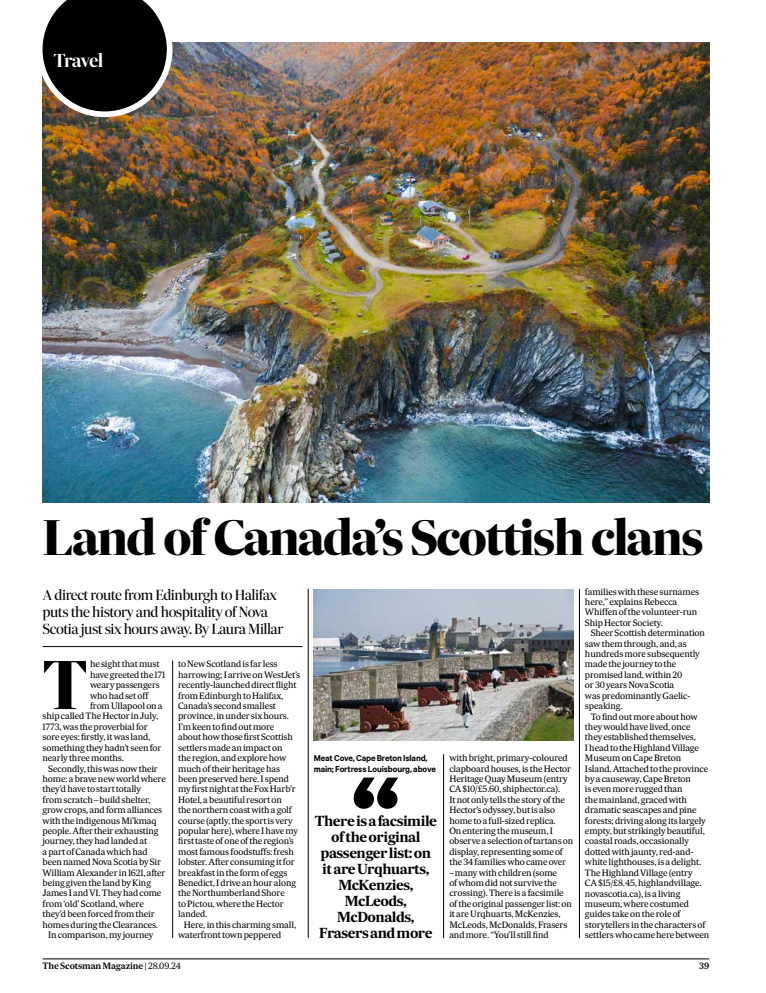
<style>
.page{position:relative;width:766px;height:993px;background:#fff}
.page>*{position:absolute;margin:0;border:0;box-sizing:border-box;transform-origin:0 0}
.t1{font:800 66.2px "Sueca Bn";color:#000}
.t2{font:800 48px "Sueca Bn";letter-spacing:-.045em;color:#000}
.t3{font:600 18px "Sueca Bn";letter-spacing:-.065em;color:#fff}
.t4{font:14px/16.8px "Sueca Bn";letter-spacing:-.035em;color:#000}
.t5{font:700 14px/16px "Sueca Tx";letter-spacing:-.035em;color:#000;text-align:center}
.t6{font:600 9.6px/10.4px "Calibre";letter-spacing:-.015em;color:#000}
.t7{font:8.8px/10.4px "Sueca Tx";letter-spacing:-.015em;color:#000}
.t8{font:600 8.8px "Sueca Tx";letter-spacing:-.015em;color:#000}
.s1{font-weight:400}
</style>
<div class="page">
<hr style="left:443px;top:754px;width:1px;height:183px;background:#000">
<hr style="left:172px;top:660px;width:1px;height:277px;background:#000">
<hr style="left:308px;top:588px;width:1px;height:349px;background:#000">
<hr style="left:579px;top:588px;width:1px;height:349px;background:#000">
<hr style="left:43px;top:646px;width:259px;height:1px;background:#000">
<img style="left:43px;top:43px;width:666px;height:459px">
<img style="left:314px;top:589px;width:259px;height:151px">
<svg style="left:353px;top:777px;width:45px;height:31px"></svg>
<hr style="left:43px;top:958px;width:666px;height:1px;background:#000">
<svg style="left:42px;top:0;width:130px;height:117px;background:#2e2c2a"></svg>
<h3 class="t3" style="left:54px;top:50px;width:51px">Travel</h3>
<h2 class="t2" style="left:43px;top:508px;width:662px">Land of Canada’s Scottish clans</h2>
<h3 class="t4" style="left:43px;top:586px;width:242px">A direct route from Edinburgh to Halifax puts the history and hospitality of Nova<br>Scotia just six hours away. By Laura Millar</h3>
<h1 class="t1" style="left:43px;top:645px;width:46px">T</h1>
<p class="t7" style="left:90px;top:659px;width:71px">he sight that must</p>
<p class="t7" style="left:90px;top:669px;width:77px">have greeted the 171</p>
<p class="t7" style="left:90px;top:679px;width:71px">weary passengers</p>
<p class="t7" style="left:90px;top:690px;width:60px">who had set off</p>
<p class="t7" style="left:90px;top:700px;width:74px">from Ullapool on a</p>
<p class="t7" style="left:43px;top:711px;width:117px">ship called The Hector in July,</p>
<p class="t7" style="left:43px;top:721px;width:107px">1773, was the proverbial for</p>
<p class="t7" style="left:43px;top:731px;width:109px">sore eyes: firstly, it was land,</p>
<p class="t7" style="left:43px;top:742px;width:120px">something they hadn’t seen for</p>
<p class="t7" style="left:43px;top:752px;width:83px">nearly three months.</p>
<p class="t7" style="left:48px;top:763px;width:111px">Secondly, this was now their</p>
<p class="t7" style="left:43px;top:773px;width:125px">home: a brave new world where</p>
<p class="t7" style="left:43px;top:783px;width:100px">they’d have to start totally</p>
<p class="t7" style="left:43px;top:794px;width:109px">from scratch – build shelter,</p>
<p class="t7" style="left:43px;top:804px;width:121px">grow crops, and form alliances</p>
<p class="t7" style="left:43px;top:815px;width:116px">with the indigenous Mi’kmaq</p>
<p class="t7" style="left:43px;top:825px;width:118px">people. After their exhausting</p>
<p class="t7" style="left:43px;top:835px;width:106px">journey, they had landed at</p>
<p class="t7" style="left:43px;top:846px;width:107px">a part of Canada which had</p>
<p class="t7" style="left:43px;top:856px;width:120px">been named Nova Scotia by Sir</p>
<p class="t7" style="left:43px;top:867px;width:124px">William Alexander in 1621, after</p>
<p class="t7" style="left:43px;top:877px;width:110px">being given the land by King</p>
<p class="t7" style="left:43px;top:887px;width:120px">James I and VI. They had come</p>
<p class="t7" style="left:43px;top:898px;width:103px">from ‘old’ Scotland, where</p>
<p class="t7" style="left:43px;top:908px;width:114px">they’d been forced from their</p>
<p class="t7" style="left:43px;top:919px;width:117px">homes during the Clearances.</p>
<p class="t7" style="left:48px;top:929px;width:107px">In comparison, my journey</p>
<p class="t7" style="left:178px;top:659px;width:123px">to New Scotland is far less harrowing; I arrive on WestJet’s recently-launched direct flight from Edinburgh to Halifax,<br>Canada’s second smallest province, in under six hours.<br>I’m keen to find out more<br>about how those first Scottish settlers made an impact on<br>the region, and explore how much of their heritage has been preserved here. I spend my first night at the Fox Harb’r<br>Hotel, a beautiful resort on<br>the northern coast with a golf course (aptly, the sport is very popular here), where I have my first taste of one of the region’s most famous foodstuffs: fresh lobster. After consuming it for breakfast in the form of eggs<br>Benedict, I drive an hour along the Northumberland Shore<br>to Pictou, where the Hector landed.</p>
<p class="t7" style="left:178px;top:919px;width:119px;text-indent:6px">Here, in this charming small, waterfront town peppered</p>
<p class="t6" style="left:314px;top:752px;width:124px">Meat Cove, Cape Breton Island, main; Fortress Louisbourg, above</p>
<p class="t7" style="left:449px;top:752px;width:125px">with bright, primary-coloured clapboard houses, is the Hector<br>Heritage Quay Museum (entry<br>CA $10/£5.60, shiphector.ca).<br>It not only tells the story of the<br>Hector’s odyssey, but is also home to a full-sized replica.<br>On entering the museum, I observe a selection of tartans on display, representing some of the 34 families who came over</p>
<p class="t7" style="left:449px;top:867px;width:124px">– many with children (some<br>of whom did not survive the crossing). There is a facsimile of the original passenger list: on it are Urqhuarts, McKenzies,<br>McLeods, McDonalds, Frasers and more. “You’ll still find</p>
<h3 class="t5" style="left:315px;top:812px;width:124px">There is a facsimile of the original passenger list: on it are Urqhuarts,<br>McKenzies,<br>McLeods,<br>McDonalds,<br>Frasers and more</h3>
<p class="t7" style="left:585px;top:586px;width:115px">families with these surnames here,” explains Rebecca<br>Whiffen of the volunteer-run<br>Ship Hector Society.</p>
<p class="t7" style="left:585px;top:627px;width:121px;text-indent:6px">Sheer Scottish determination saw them through, and, as hundreds more subsequently made the journey to the promised land, within 20<br>or 30 years Nova Scotia<br>was predominantly Gaelic&shy;speaking.</p>
<p class="t7" style="left:585px;top:711px;width:126px;text-indent:6px">To find out more about how they would have lived, once they established themselves,<br>I head to the Highland Village<br>Museum on Cape Breton<br>Island. Attached to the province by a causeway, Cape Breton<br>is even more rugged than<br>the mainland, graced with dramatic seascapes and pine forests; driving along its largely empty, but strikingly beautiful, coastal roads, occasionally dotted with jaunty, red-and&shy;white lighthouses, is a delight.<br>The Highland Village (entry<br>CA $15/£8.45, highlandvillage. novascotia.ca), is a living museum, where costumed guides take on the role of storytellers in the characters of settlers who came here between</p>
<p class="t8" style="left:43px;top:960px;width:140px">The Scotsman Magazine | <span class="s1">28.09.24</span></p>
<p class="t8" style="left:699px;top:960px;width:12px">39</p>
</div>
